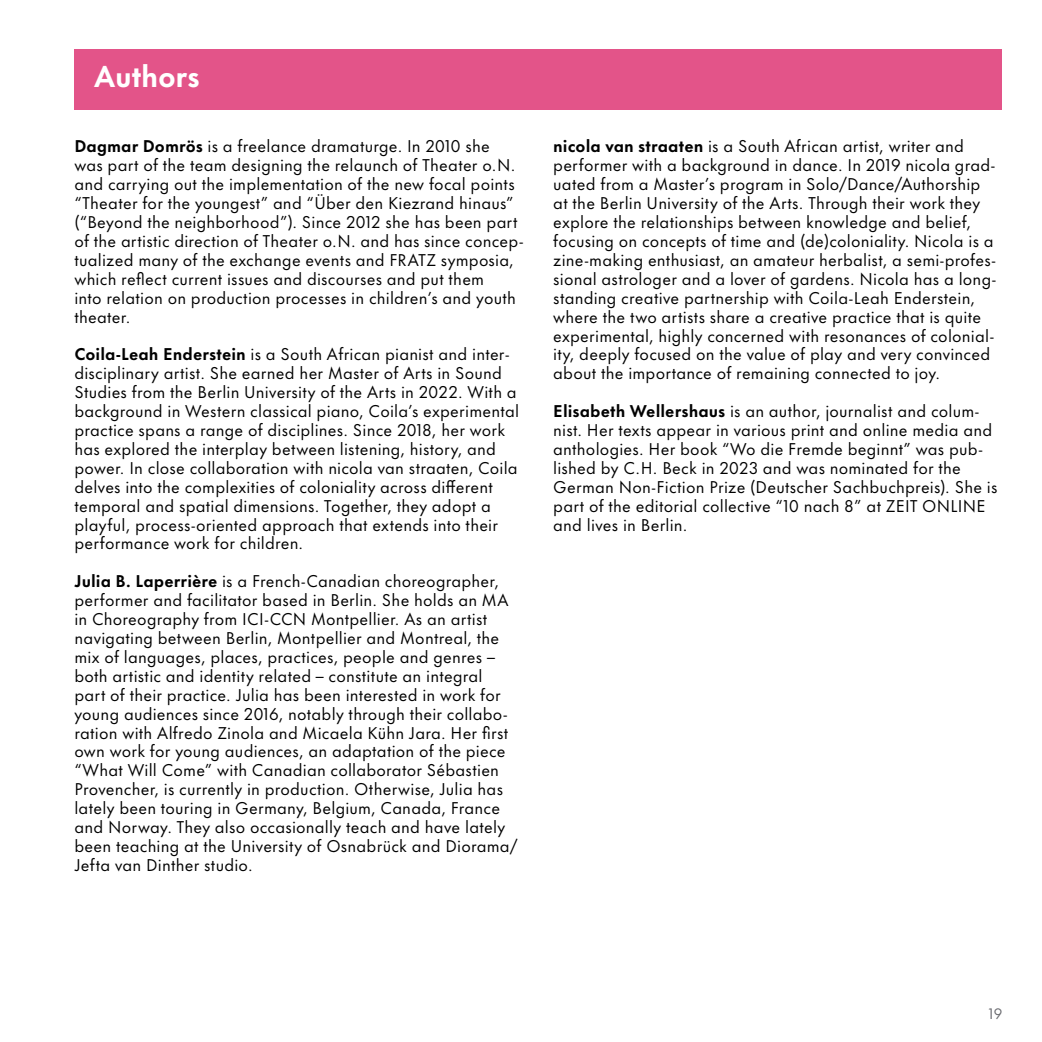
<style>
.page{position:relative;width:1042px;height:1042px;background:#fff}
.page>*{position:absolute;margin:0;border:0;box-sizing:border-box;transform-origin:0 0}
.t1{font:700 28px "Futura Now Text";letter-spacing:-.01em;color:#fff}
.t2{font:15.75px/18.9px "Futura Now Text";letter-spacing:.015em;color:#000}
.t3{font:14px "Futura Now Text";color:#696a6f}
.s1{font-weight:700}
</style>
<div class="page">
<div style="left:74px;top:50px;width:928px;height:60px;background:#e35489"></div>
<h1 class="t1" style="left:94px;top:53px;width:107px">Authors</h1>
<p class="t2" style="left:74px;top:136px;width:450px"><span class="s1">Dagmar Domrös</span> is a freelance dramaturge. In 2010 she<br>was part of the team designing the relaunch of Theater o.N. and carrying out the implementation of the new focal points “Theater for the youngest” and “Über den Kiezrand hinaus” (“Beyond the neighborhood”). Since 2012 she has been part of the artistic direction of Theater o.N. and has since concep&shy;tualized many of the exchange events and FRATZ symposia, which reflect current issues and discourses and put them<br>into relation on production processes in children’s and youth theater.</p>
<p class="t2" style="left:74px;top:344px;width:446px"><span class="s1">Coila-Leah Enderstein</span> is a South African pianist and inter&shy;disciplinary artist. She earned her Master of Arts in Sound Studies from the Berlin University of the Arts in 2022. With a background in Western classical piano, Coila’s experimental practice spans a range of disciplines. Since 2018, her work has explored the interplay between listening, history, and power. In close collaboration with nicola van straaten, Coila delves into the complexities of coloniality across different temporal and spatial dimensions. Together, they adopt a playful, process-oriented approach that extends into their performance work for children.</p>
<p class="t2" style="left:74px;top:571px;width:445px"><span class="s1">Julia B. Laperrière</span> is a French-Canadian choreographer, performer and facilitator based in Berlin. She holds an MA in Choreography from ICI-CCN Montpellier. As an artist navigating between Berlin, Montpellier and Montreal, the mix of languages, places, practices, people and genres – both artistic and identity related – constitute an integral<br>part of their practice. Julia has been interested in work for young audiences since 2016, notably through their collabo&shy;ration with Alfredo Zinola and Micaela Kühn Jara. Her first own work for young audiences, an adaptation of the piece “What Will Come” with Canadian collaborator Sébastien Provencher, is currently in production. Otherwise, Julia has lately been touring in Germany, Belgium, Canada, France and Norway. They also occasionally teach and have lately been teaching at the University of Osnabrück and Diorama/ Jefta van Dinther studio.</p>
<p class="t2" style="left:553px;top:136px;width:444px"><span class="s1">nicola van straaten</span> is a South African artist, writer and performer with a background in dance. In 2019 nicola grad&shy;uated from a Master’s program in Solo/Dance/Authorship at the Berlin University of the Arts. Through their work they explore the relationships between knowledge and belief, focusing on concepts of time and (de)coloniality. Nicola is a zine-making enthusiast, an amateur herbalist, a semi-profes&shy;sional astrologer and a lover of gardens. Nicola has a long&shy;standing creative partnership with Coila-Leah Enderstein, where the two artists share a creative practice that is quite experimental, highly concerned with resonances of colonial&shy;ity, deeply focused on the value of play and very convinced about the importance of remaining connected to joy.</p>
<p class="t2" style="left:553px;top:401px;width:446px"><span class="s1">Elisabeth Wellershaus</span> is an author, journalist and colum&shy;nist. Her texts appear in various print and online media and anthologies. Her book “Wo die Fremde beginnt” was pub&shy;lished by C.H. Beck in 2023 and was nominated for the German Non-Fiction Prize (Deutscher Sachbuchpreis). She is part of the editorial collective “10 nach 8” at ZEIT ONLINE and lives in Berlin.</p>
<p class="t3" style="left:989px;top:1002px;width:15px">19</p>
</div>
